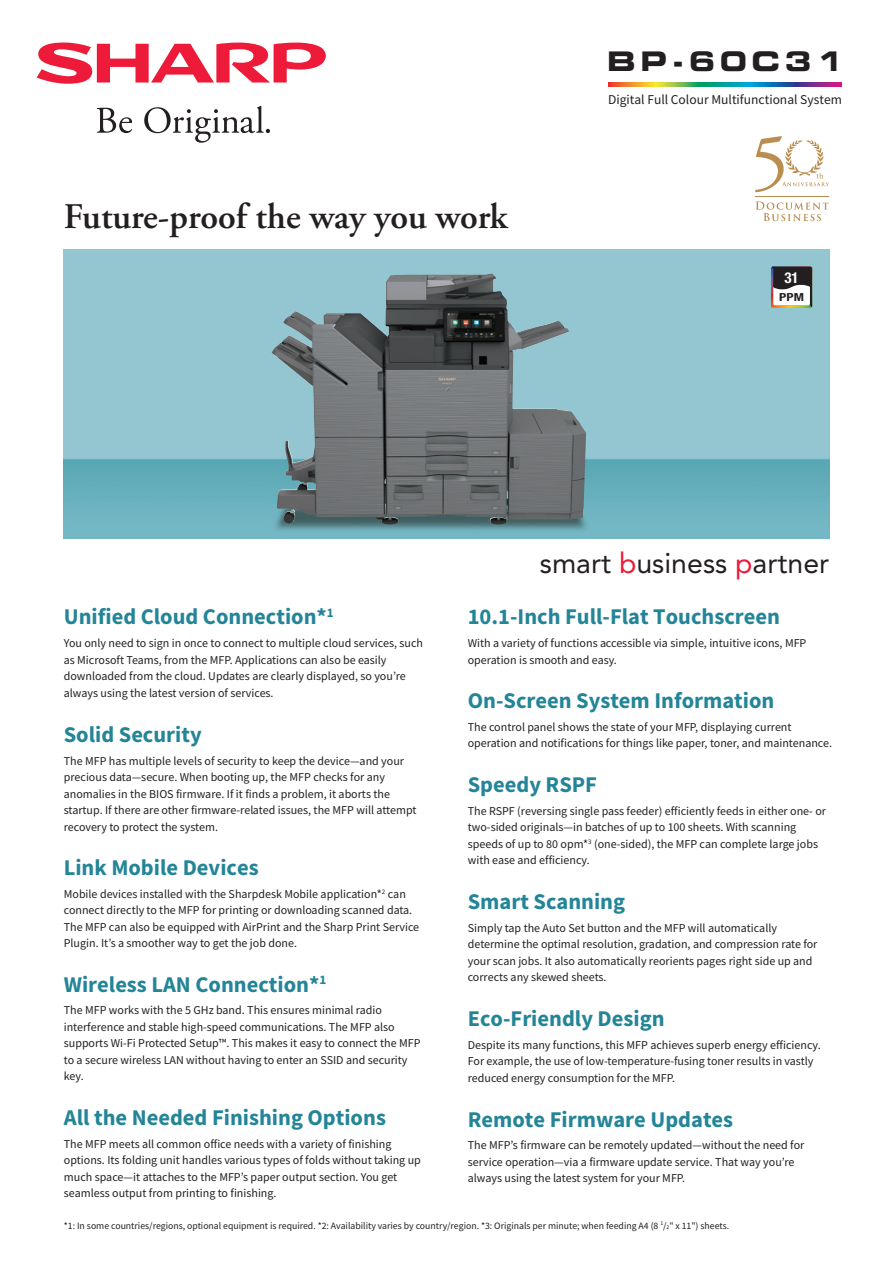
<style>
.page{position:relative;width:893px;height:1263px;background:#fff}
.page>*{position:absolute;margin:0;border:0;box-sizing:border-box;transform-origin:0 0}
.t1{font:600 36px "Adobe Garamond Pro";color:#231f20}
.t2{font:28.5px "Avenir LT Std";color:#231f20}
.t3{font:27px "Eurostile LT Std Bold Ex 2";letter-spacing:.175em;color:#231f20}
.t4{font:700 22.5px "Source Sans Pro";color:#238597}
.t5{font:700 condensed 15px "Helvetica Neue LT Std";color:#fff}
.t6{font:13.5px "Source Sans Pro";color:#231f20}
.t7{font:12px/16.5px "Source Sans Pro";color:#231f20}
.t8{font:700 condensed 11.1px "Helvetica Neue LT Std";color:#231f20;scale:1.25 1}
.t9{font:9.75px "Source Sans Pro";color:#231f20}
.s1{color:#ed1a3a}
.s2{font-size:5.7px}
</style>
<div class="page">
<svg style="left:36px;top:42px;width:806px;height:497px"></svg>
<h3 class="t3" style="left:607px;top:42px;width:237px">BP-60C31</h3>
<h1 class="t1" style="left:64px;top:196px;width:445px">Future-proof the way you work</h1>
<p class="t6" style="left:608px;top:94px;width:235px">Digital Full Colour Multifunctional System</p>
<p class="t5" style="left:784px;top:268px;width:16px">31</p>
<p class="t8" style="left:779px;top:290px;width:21px">PPM</p>
<h2 class="t2" style="left:540px;top:546px;width:291px">smart <span class="s1">b</span>usiness <span class="s1">p</span>artner</h2>
<h3 class="t4" style="left:64px;top:608px;width:272px">Unified Cloud Connection*<sup>1</sup></h3>
<p class="t7" style="left:64px;top:636px;width:361px">You only need to sign in once to connect to multiple cloud services, such as Microsoft Teams, from the MFP. Applications can also be easily downloaded from the cloud. Updates are clearly displayed, so you’re always using the latest version of services.</p>
<h3 class="t4" style="left:64px;top:725px;width:139px">Solid Security</h3>
<p class="t7" style="left:64px;top:753px;width:354px">The MFP has multiple levels of security to keep the device—and your precious data—secure. When booting up, the MFP checks for any anomalies in the BIOS firmware. If it finds a problem, it aborts the startup. If there are other firmware-related issues, the MFP will attempt recovery to protect the system.</p>
<h3 class="t4" style="left:64px;top:858px;width:196px">Link Mobile Devices</h3>
<p class="t7" style="left:64px;top:886px;width:357px">Mobile devices installed with the Sharpdesk Mobile application*<sup>2</sup> can connect directly to the MFP for printing or downloading scanned data.<br>The MFP can also be equipped with AirPrint and the Sharp Print Service Plugin. It’s a smoother way to get the job done.</p>
<h3 class="t4" style="left:64px;top:975px;width:264px">Wireless LAN Connection*<sup>1</sup></h3>
<p class="t7" style="left:64px;top:1003px;width:358px">The MFP works with the 5 GHz band. This ensures minimal radio interference and stable high-speed communications. The MFP also supports Wi-Fi Protected Setup™. This makes it easy to connect the MFP to a secure wireless LAN without having to enter an SSID and security key.</p>
<h3 class="t4" style="left:64px;top:1108px;width:324px">All the Needed Finishing Options</h3>
<p class="t7" style="left:64px;top:1136px;width:358px">The MFP meets all common office needs with a variety of finishing options. Its folding unit handles various types of folds without taking up much space—it attaches to the MFP’s paper output section. You get seamless output from printing to finishing.</p>
<h3 class="t4" style="left:468px;top:608px;width:314px">10.1-Inch Full-Flat Touchscreen</h3>
<p class="t7" style="left:468px;top:636px;width:340px">With a variety of functions accessible via simple, intuitive icons, MFP operation is smooth and easy.</p>
<h3 class="t4" style="left:468px;top:692px;width:308px">On-Screen System Information</h3>
<p class="t7" style="left:468px;top:720px;width:366px">The control panel shows the state of your MFP, displaying current operation and notifications for things like paper, toner, and maintenance.</p>
<h3 class="t4" style="left:468px;top:775px;width:131px">Speedy RSPF</h3>
<p class="t7" style="left:468px;top:803px;width:360px">The RSPF (reversing single pass feeder) efficiently feeds in either one- or two-sided originals—in batches of up to 100 sheets. With scanning speeds of up to 80 opm*<sup>3</sup> (one-sided), the MFP can complete large jobs with ease and efficiency.</p>
<h3 class="t4" style="left:468px;top:892px;width:159px">Smart Scanning</h3>
<p class="t7" style="left:468px;top:920px;width:351px">Simply tap the Auto Set button and the MFP will automatically determine the optimal resolution, gradation, and compression rate for your scan jobs. It also automatically reorients pages right side up and corrects any skewed sheets.</p>
<h3 class="t4" style="left:468px;top:1009px;width:198px">Eco-Friendly Design</h3>
<p class="t7" style="left:468px;top:1037px;width:354px">Despite its many functions, this MFP achieves superb energy efficiency.<br>For example, the use of low-temperature-fusing toner results in vastly reduced energy consumption for the MFP.</p>
<h3 class="t4" style="left:468px;top:1110px;width:267px">Remote Firmware Updates</h3>
<p class="t7" style="left:468px;top:1138px;width:338px">The MFP’s firmware can be remotely updated—without the need for service operation—via a firmware update service. That way you’re always using the latest system for your MFP.</p>
<p class="t9" style="left:64px;top:1221px;width:667px">*1: In some countries/regions, optional equipment is required. *2: Availability varies by country/region. *3: Originals per minute; when feeding A4 (8 <sup>1</sup>/<span class="s2">2</span>" x 11") sheets.</p>
</div>
